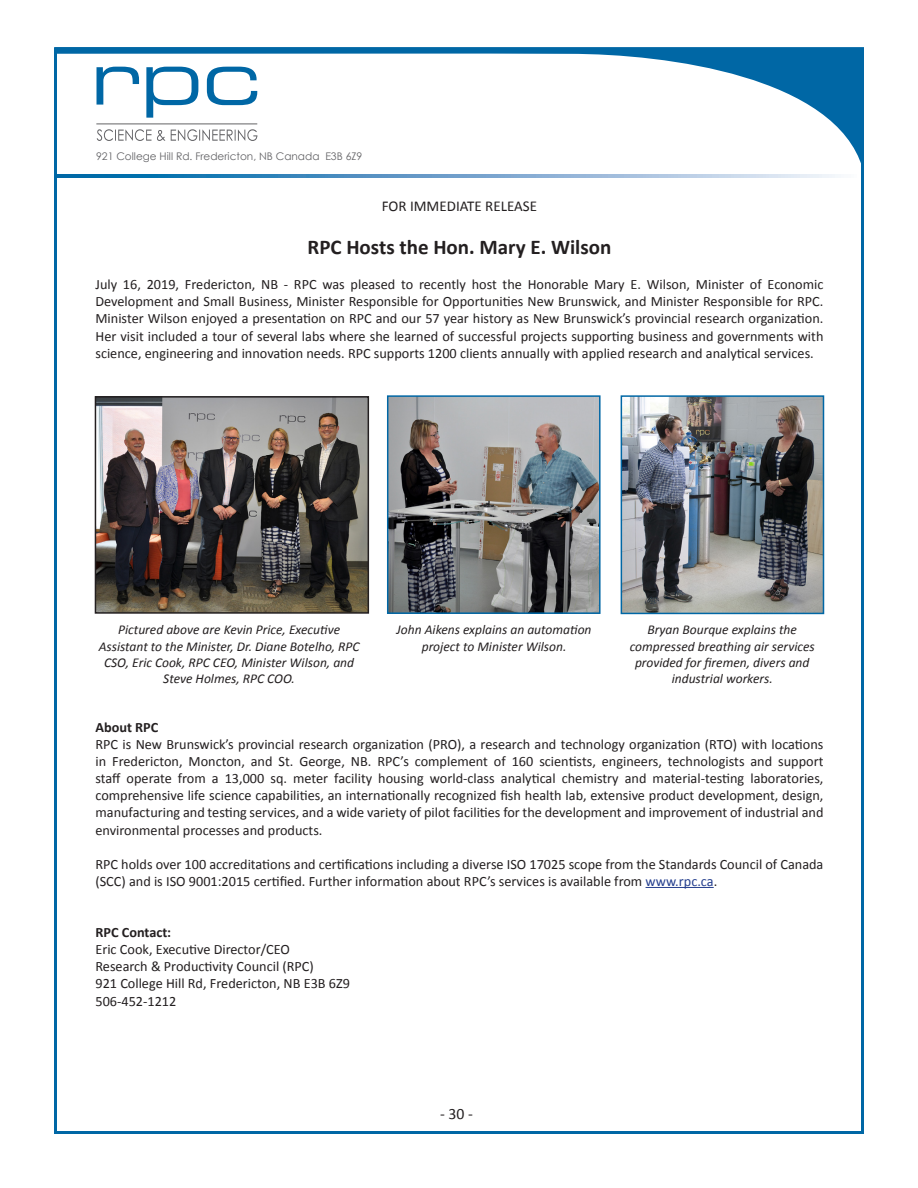
<style>
.page{position:relative;width:918px;height:1188px;background:#fff}
.page>*{position:absolute;margin:0;border:0;box-sizing:border-box;transform-origin:0 0}
.t1{font:700 21px "Calibri";color:#231f20}
.t2{font:15.75px "Calibri";color:#231f20}
.t3{font:15px "Calibri";color:#231f20}
.t4{font:14.25px/17.1px "Calibri";color:#231f20;text-align:justify}
.t5{font:700 14.25px "Calibri";color:#231f20}
.t6{font:italic 13.5px/16.2px "Calibri";color:#231f20;text-align:center}
.t7{font:10.5px "Century Gothic";color:#636366}
.s1{color:#253f8e}
</style>
<div class="page">
<svg style="left:54px;top:174px;width:784px;height:3px;background:#6ba2cc"></svg>
<svg style="left:55px;top:47px;width:809px;height:121px"></svg>
<svg style="left:97px;top:67px;width:160px;height:51px"></svg>
<hr style="left:96px;top:123px;width:161px;height:1px;background:#636366">
<svg style="left:97px;top:129px;width:160px;height:12px"></svg>
<img style="left:98px;top:399px;width:268px;height:212px">
<div style="left:95px;top:396px;width:274px;height:218px;border:2px solid #231f20"></div>
<hr style="left:646px;top:887px;width:68px;height:1px;background:#253f8e">
<img style="left:390px;top:398px;width:208px;height:213px">
<div style="left:387px;top:395px;width:214px;height:219px;border:2px solid #0067a5"></div>
<img style="left:624px;top:398px;width:197px;height:213px">
<div style="left:621px;top:395px;width:203px;height:219px;border:2px solid #0067a5"></div>
<p class="t7" style="left:96px;top:150px;width:268px">921 College Hill Rd. Fredericton, NB Canada E3B 6Z9</p>
<p class="t3" style="left:382px;top:197px;width:157px">FOR IMMEDIATE RELEASE</p>
<p class="t1" style="left:308px;top:234px;width:305px">RPC Hosts the Hon. Mary E. Wilson</p>
<p class="t4" style="left:95px;top:275px;width:730px">July 16, 2019, Fredericton, NB - RPC was pleased to recently host the Honorable Mary E. Wilson, Minister of Economic Development and Small Business, Minister Responsible for Opportunities New Brunswick, and Minister Responsible for RPC.<br>Minister Wilson enjoyed a presentation on RPC and our 57 year history as New Brunswick’s provincial research organization.<br>Her visit included a tour of several labs where she learned of successful projects supporting business and governments with science, engineering and innovation needs. RPC supports 1200 clients annually with applied research and analytical services.</p>
<p class="t6" style="left:99px;top:621px;width:262px">Pictured above are Kevin Price, Executive Assistant to the Minister, Dr. Diane Botelho, RPC CSO, Eric Cook, RPC CEO, Minister Wilson, and Steve Holmes, RPC COO.</p>
<p class="t6" style="left:397px;top:621px;width:196px">John Aikens explains an automation project to Minister Wilson.</p>
<p class="t6" style="left:630px;top:621px;width:187px">Bryan Bourque explains the compressed breathing air services provided for firemen, divers and industrial workers.</p>
<p class="t5" style="left:95px;top:718px;width:64px">About RPC</p>
<p class="t4" style="left:95px;top:735px;width:730px">RPC is New Brunswick’s provincial research organization (PRO), a research and technology organization (RTO) with locations in Fredericton, Moncton, and St. George, NB. RPC’s complement of 160 scientists, engineers, technologists and support staff operate from a 13,000 sq. meter facility housing world-class analytical chemistry and material-testing laboratories, comprehensive life science capabilities, an internationally recognized fish health lab, extensive product development, design, manufacturing and testing services, and a wide variety of pilot facilities for the development and improvement of industrial and environmental processes and products.</p>
<p class="t4" style="left:95px;top:855px;width:730px">RPC holds over 100 accreditations and certifications including a diverse ISO 17025 scope from the Standards Council of Canada (SCC) and is ISO 9001:2015 certified. Further information about RPC’s services is available from <span class="s1">www.rpc.ca</span>.</p>
<p class="t5" style="left:95px;top:924px;width:77px">RPC Contact:</p>
<p class="t4" style="left:95px;top:940px;width:196px">Eric Cook, Executive Director/CEO</p>
<p class="t4" style="left:95px;top:957px;width:220px">Research &amp; Productivity Council (RPC)</p>
<p class="t4" style="left:95px;top:974px;width:256px">921 College Hill Rd, Fredericton, NB E3B 6Z9</p>
<p class="t4" style="left:95px;top:992px;width:82px">506-452-1212</p>
<p class="t2" style="left:440px;top:1104px;width:34px">- 30 -</p>
</div>
